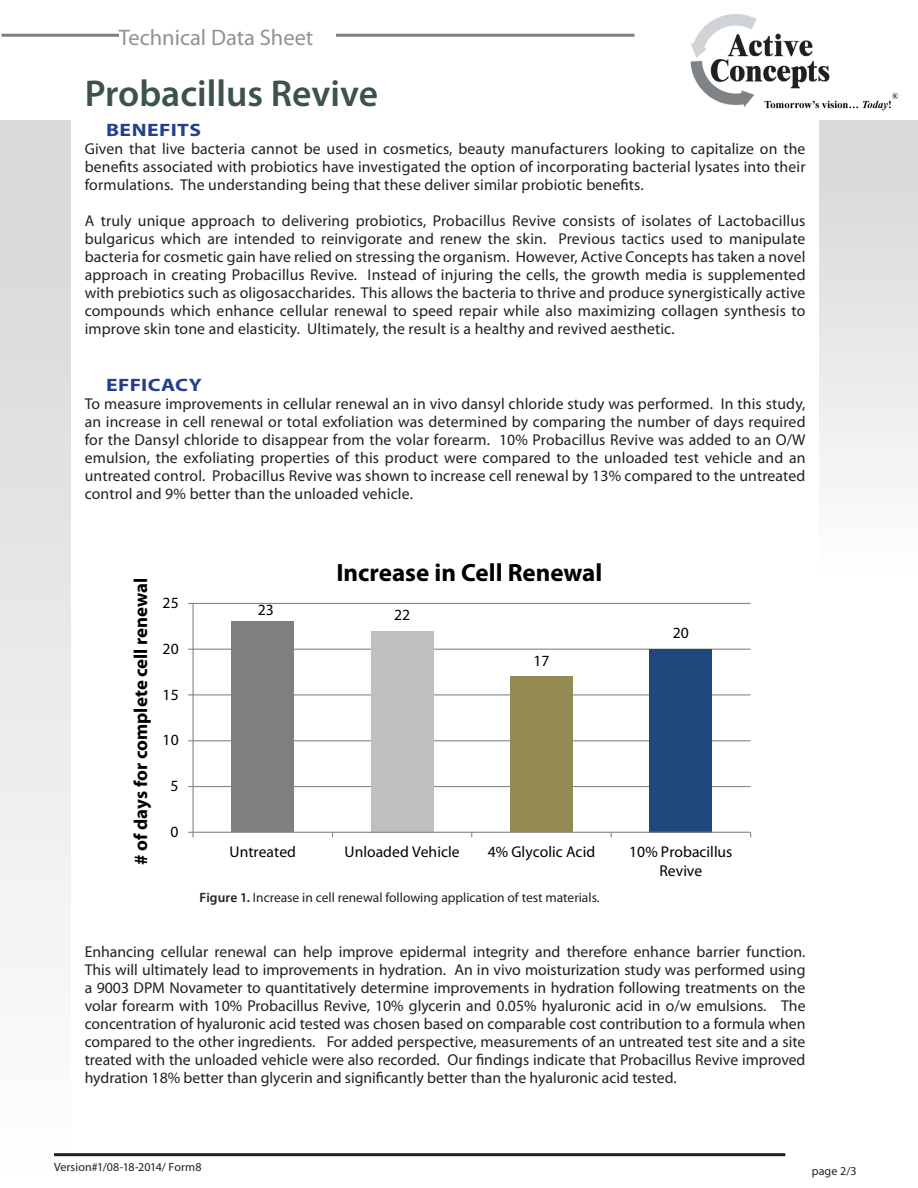
<style>
.page{position:relative;width:918px;height:1188px;background:#fff}
.page>*{position:absolute;margin:0;border:0;box-sizing:border-box;transform-origin:0 0}
.t1{font:600 37.5px "Myriad Pro";color:#3b5348}
.t2{font:700 25.05px "Myriad Pro";color:#000}
.t3{font:22.5px "Myriad Pro";color:#919295}
.t4{font:700 18.75px "Myriad Pro";color:#000}
.t5{font:700 18px "Myriad Pro";letter-spacing:.02em;color:#253f8e;scale:1.2 1}
.t6{font:15.75px/18px "Myriad Pro";letter-spacing:.01em;color:#231f20;text-align:justify}
.t7{font:15.6px/18.8px "Myriad Pro";letter-spacing:.005em;color:#000;text-align:center}
.t8{font:13.5px "Myriad Pro";color:#231f20}
.t9{font:12px "Myriad Pro";letter-spacing:.01em;color:#231f20}
.s1{font-weight:600}
</style>
<div class="page">
<img style="left:690px;top:14px;width:209px;height:97px">
<hr style="left:2px;top:34px;width:633px;height:3px;background:#808083">
<div style="left:119px;top:28px;width:217px;height:31px;background:#fff"></div>
<div style="left:819px;top:120px;width:99px;height:459px;background:linear-gradient(to bottom,#d4d5d8,#fefefe)"></div>
<div style="left:0;top:120px;width:71px;height:1068px;background:linear-gradient(to bottom,#d4d5d8,#fefefe)"></div>
<hr style="left:54px;top:1153px;width:731px;height:3px;background:#231f20">
<hr style="left:193px;top:786px;width:558px;height:1px;background:#868686">
<hr style="left:193px;top:740px;width:558px;height:1px;background:#868686">
<hr style="left:193px;top:694px;width:558px;height:1px;background:#868686">
<hr style="left:193px;top:649px;width:558px;height:1px;background:#868686">
<hr style="left:193px;top:603px;width:558px;height:1px;background:#868686">
<div style="left:232px;top:622px;width:62px;height:210px;background:#7f7f7f"></div>
<div style="left:371px;top:631px;width:62px;height:201px;background:#bfbfbf"></div>
<div style="left:510px;top:677px;width:63px;height:155px;background:#948a54"></div>
<div style="left:650px;top:649px;width:62px;height:183px;background:#1f497d"></div>
<hr style="left:193px;top:603px;width:1px;height:229px;background:#868686">
<hr style="left:193px;top:832px;width:558px;height:1px;background:#868686">
<svg style="left:188px;top:832px;width:6px;height:5px"></svg>
<p class="t3" style="left:119px;top:23px;width:196px">Technical Data Sheet</p>
<p class="t1" style="left:85px;top:69px;width:295px">Probacillus Revive</p>
<p class="t5" style="left:106px;top:118px;width:81px">BENEFITS</p>
<p class="t6" style="left:85px;top:140px;width:722px">Given that live bacteria cannot be used in cosmetics, beauty manufacturers looking to capitalize on the benefits associated with probiotics have investigated the option of incorporating bacterial lysates into their formulations. The understanding being that these deliver similar probiotic benefits.</p>
<p class="t6" style="left:85px;top:212px;width:722px">A truly unique approach to delivering probiotics, Probacillus Revive consists of isolates of Lactobacillus bulgaricus which are intended to reinvigorate and renew the skin. Previous tactics used to manipulate bacteria for cosmetic gain have relied on stressing the organism. However, Active Concepts has taken a novel approach in creating Probacillus Revive. Instead of injuring the cells, the growth media is supplemented with prebiotics such as oligosaccharides. This allows the bacteria to thrive and produce synergistically active compounds which enhance cellular renewal to speed repair while also maximizing collagen synthesis to improve skin tone and elasticity. Ultimately, the result is a healthy and revived aesthetic.</p>
<p class="t5" style="left:106px;top:373px;width:81px">EFFICACY</p>
<p class="t6" style="left:85px;top:395px;width:722px">To measure improvements in cellular renewal an in vivo dansyl chloride study was performed. In this study, an increase in cell renewal or total exfoliation was determined by comparing the number of days required for the Dansyl chloride to disappear from the volar forearm. 10% Probacillus Revive was added to an O/W emulsion, the exfoliating properties of this product were compared to the unloaded test vehicle and an untreated control. Probacillus Revive was shown to increase cell renewal by 13% compared to the untreated control and 9% better than the unloaded vehicle.</p>
<p class="t4" style="left:128px;top:865px;width:289px;rotate:-90deg"># of days for complete cell renewal</p>
<p class="t7" style="left:163px;top:593px;width:18px">25</p>
<p class="t7" style="left:163px;top:639px;width:18px">20</p>
<p class="t7" style="left:163px;top:685px;width:18px">15</p>
<p class="t7" style="left:163px;top:731px;width:18px">10</p>
<p class="t7" style="left:171px;top:776px;width:10px">5</p>
<p class="t7" style="left:171px;top:822px;width:10px">0</p>
<p class="t2" style="left:336px;top:556px;width:267px">Increase in Cell Renewal</p>
<p class="t7" style="left:258px;top:600px;width:18px">23</p>
<p class="t7" style="left:394px;top:605px;width:18px">22</p>
<p class="t7" style="left:533px;top:651px;width:18px">17</p>
<p class="t7" style="left:673px;top:623px;width:18px">20</p>
<p class="t7" style="left:230px;top:842px;width:68px">Untreated</p>
<p class="t7" style="left:345px;top:842px;width:117px">Unloaded Vehicle</p>
<p class="t7" style="left:488px;top:842px;width:109px">4% Glycolic Acid</p>
<p class="t7" style="left:629px;top:842px;width:105px">10% Probacillus<br>Revive</p>
<p class="t8" style="left:200px;top:889px;width:402px"><span class="s1">Figure 1.</span> Increase in cell renewal following application of test materials.</p>
<p class="t6" style="left:85px;top:943px;width:722px">Enhancing cellular renewal can help improve epidermal integrity and therefore enhance barrier function.<br>This will ultimately lead to improvements in hydration. An in vivo moisturization study was performed using a 9003 DPM Novameter to quantitatively determine improvements in hydration following treatments on the volar forearm with 10% Probacillus Revive, 10% glycerin and 0.05% hyaluronic acid in o/w emulsions. The concentration of hyaluronic acid tested was chosen based on comparable cost contribution to a formula when compared to the other ingredients. For added perspective, measurements of an untreated test site and a site treated with the unloaded vehicle were also recorded. Our findings indicate that Probacillus Revive improved hydration 18% better than glycerin and significantly better than the hyaluronic acid tested.</p>
<p class="t9" style="left:54px;top:1160px;width:149px">Version#1/08-18-2014/ Form8</p>
<p class="t9" style="left:812px;top:1164px;width:47px">page 2/3</p>
</div>
